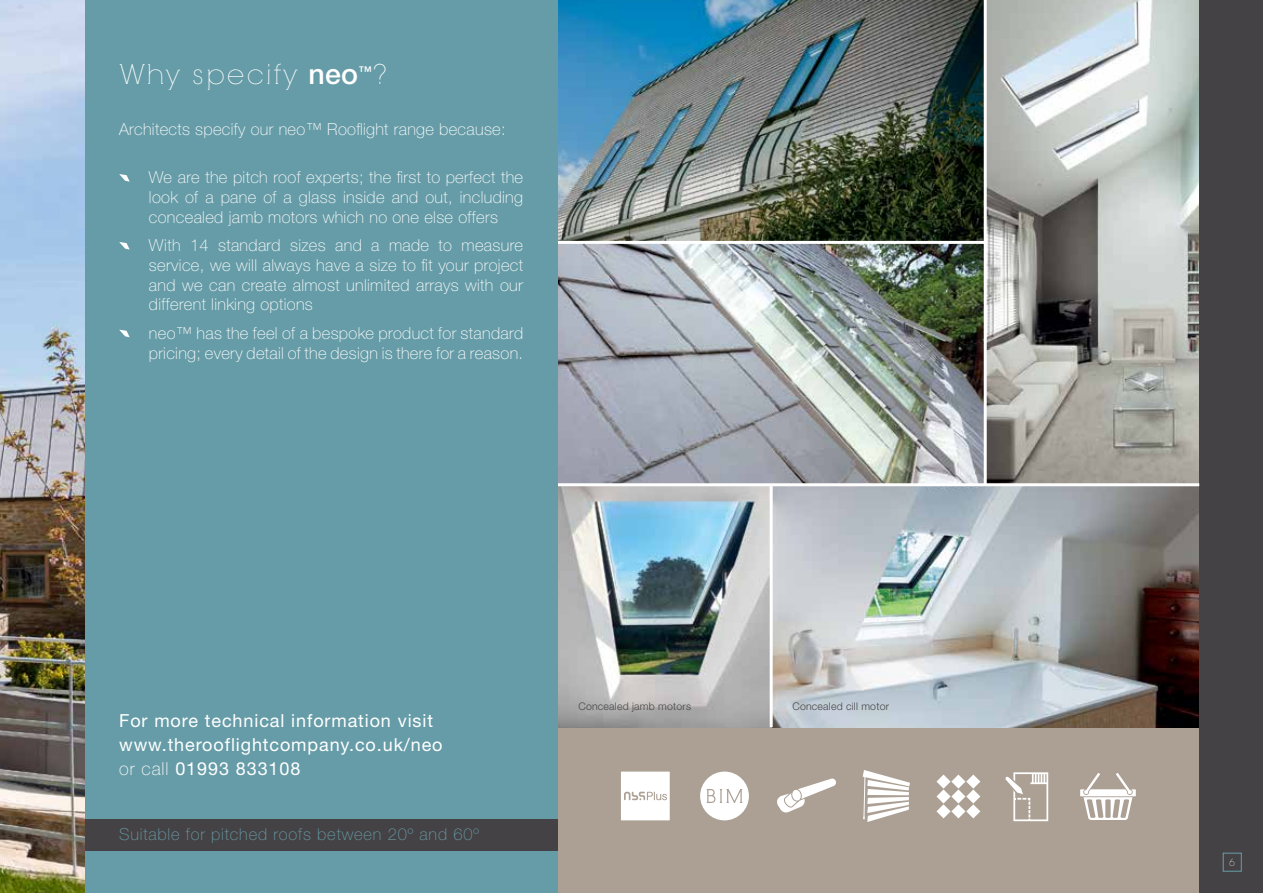
<style>
.page{position:relative;width:1263px;height:893px;background:#fff}
.page>*{position:absolute;margin:0;border:0;box-sizing:border-box;transform-origin:0 0}
.t1{font:300 27px "RNS Camelia VIP";letter-spacing:.01em;color:#fff}
.t2{font:18px/24px "Helvetica Neue LT Std";letter-spacing:.05em;color:#fff}
.t3{font:100 16.5px/19.8px "Helvetica Neue LT Std";letter-spacing:.02em;color:#fff;text-align:justify}
.t4{font:100 16.5px "Helvetica Neue LT Std";letter-spacing:.05em;color:#669ca7}
.t5{font:300 10.5px "Helvetica Neue LT Std";letter-spacing:.02em;color:#464547}
.t6{font:300 10.2px "RNS Camelia VIP";color:#fff}
.s1{font-family:"Helvetica Neue LT Std";font-weight:500;font-size:28.5px}
.s2{font-weight:100}
</style>
<div class="page">
<img style="left:0;top:0;width:85px;height:893px">
<div style="left:85px;top:676px;width:1114px;height:217px;background:#aca095"></div>
<svg style="left:1080px;top:773px;width:56px;height:47px"></svg>
<svg style="left:863px;top:770px;width:47px;height:52px"></svg>
<svg style="left:700px;top:772px;width:49px;height:48px"></svg>
<svg style="left:936px;top:774px;width:44px;height:44px"></svg>
<svg style="left:1005px;top:772px;width:43px;height:49px"></svg>
<img style="left:987px;top:0;width:212px;height:483px">
<img style="left:773px;top:486px;width:426px;height:241px">
<img style="left:557px;top:244px;width:427px;height:239px">
<img style="left:557px;top:0;width:427px;height:241px">
<img style="left:557px;top:486px;width:213px;height:241px">
<div style="left:1199px;top:0;width:64px;height:893px;background:#454245"></div>
<hr style="left:770px;top:485px;width:3px;height:242px;background:#fff">
<div style="left:1223px;top:853px;width:19px;height:19px;border:1px solid #669ca7"></div>
<svg style="left:621px;top:772px;width:49px;height:48px;background:#f9f8f7"></svg>
<svg style="left:777px;top:778px;width:59px;height:35px"></svg>
<div style="left:85px;top:0;width:472px;height:893px;background:#669ca7"></div>
<svg style="left:119px;top:174px;width:11px;height:8px"></svg>
<svg style="left:119px;top:242px;width:11px;height:8px"></svg>
<svg style="left:119px;top:330px;width:11px;height:7px"></svg>
<div style="left:85px;top:819px;width:472px;height:31px;background:#454245"></div>
<h1 class="t1" style="left:119px;top:58px;width:271px">Why specify <span class="s1">neo</span><sup>™</sup>?</h1>
<p class="t3" style="left:119px;top:119px;width:388px">Architects specify our neo™ Rooflight range because:</p>
<p class="t3" style="left:149px;top:167px;width:376px">We are the pitch roof experts; the first to perfect the look of a pane of a glass inside and out, including concealed jamb motors which no one else offers</p>
<p class="t3" style="left:149px;top:235px;width:376px">With 14 standard sizes and a made to measure service, we will always have a size to fit your project and we can create almost unlimited arrays with our different linking options</p>
<p class="t3" style="left:149px;top:323px;width:376px">neo™ has the feel of a bespoke product for standard pricing; every detail of the design is there for a reason.</p>
<p class="t2" style="left:119px;top:709px;width:325px">For more technical information visit www.therooflightcompany.co.uk/neo <span class="s2">or call</span> 01993 833108</p>
<p class="t4" style="left:119px;top:825px;width:361px">Suitable for pitched roofs between 20º and 60º</p>
<p class="t5" style="left:578px;top:700px;width:114px">Concealed jamb motors</p>
<p class="t5" style="left:792px;top:700px;width:98px">Concealed cill motor</p>
<p class="t6" style="left:1229px;top:856px;width:8px">6</p>
</div>
